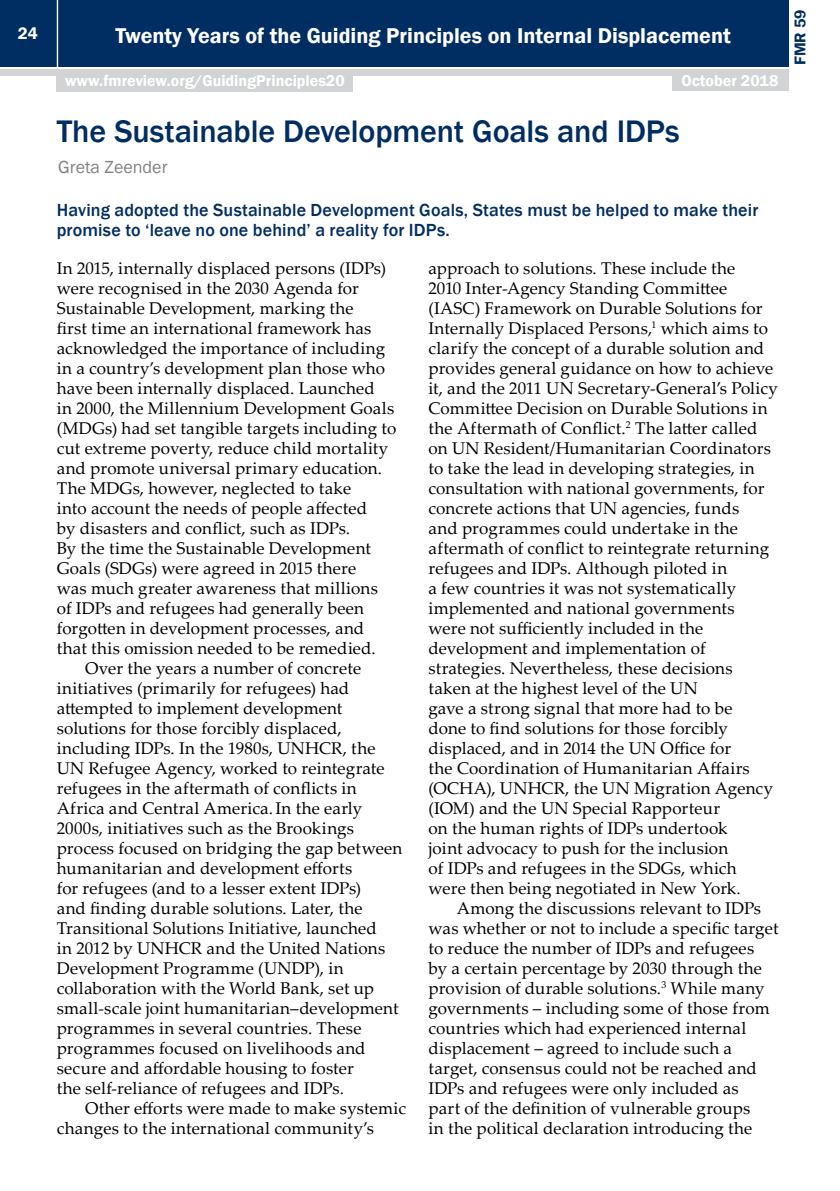
<style>
.page{position:relative;width:840px;height:1191px;background:#fff}
.page>*{position:absolute;margin:0;border:0;box-sizing:border-box;transform-origin:0 0}
.t1{font:500 32px "Franklin Gothic";letter-spacing:-.005em;color:#002d62}
.t2{font:600 22px "Franklin Gothic";color:#fff}
.t3{font:500 18px/20px "Franklin Gothic";letter-spacing:.01em;color:#002d62}
.t4{font:18px "Franklin Gothic";color:#808285}
.t5{font:17px/20px "Palatino Linotype";letter-spacing:.005em;color:#000}
.t6{font:600 17px "Franklin Gothic";color:#fff}
.t7{font:600 16px "Franklin Gothic";color:#fff}
.t8{font:600 16px "Franklin Gothic";color:#002d62}
</style>
<div class="page">
<div style="left:0;top:0;width:787px;height:66px;background:#002d62"></div>
<div style="left:0;top:69px;width:787px;height:6px;background:#d1d3d4"></div>
<hr style="left:57px;top:0;width:1px;height:67px;background:#fff">
<div style="left:671px;top:73px;width:116px;height:18px;background:#d1d3d4"></div>
<div style="left:57px;top:74px;width:296px;height:18px;background:#d1d3d4"></div>
<p class="t6" style="left:18px;top:23px;width:21px">24</p>
<p class="t2" style="left:115px;top:22px;width:616px">Twenty Years of the Guiding Principles on Internal Displacement</p>
<p class="t7" style="left:65px;top:71px;width:281px">www.fmreview.org/GuidingPrinciples20</p>
<p class="t7" style="left:681px;top:71px;width:98px">October 2018</p>
<h1 class="t1" style="left:57px;top:111px;width:624px">The Sustainable Development Goals and IDPs</h1>
<p class="t4" style="left:58px;top:156px;width:111px">Greta Zeender</p>
<p class="t3" style="left:57px;top:200px;width:702px">Having adopted the Sustainable Development Goals, States must be helped to make their promise to ‘leave no one behind’ a reality for IDPs.</p>
<p class="t5" style="left:57px;top:257px;width:330px">In 2015, internally displaced persons (IDPs)</p>
<p class="t5" style="left:57px;top:277px;width:303px">were recognised in the 2030 Agenda for</p>
<p class="t5" style="left:57px;top:297px;width:298px">Sustainable Development, marking the</p>
<p class="t5" style="left:57px;top:317px;width:316px">first time an international framework has</p>
<p class="t5" style="left:57px;top:337px;width:330px">acknowledged the importance of including</p>
<p class="t5" style="left:57px;top:357px;width:329px">in a country’s development plan those who</p>
<p class="t5" style="left:57px;top:377px;width:319px">have been internally displaced. Launched</p>
<p class="t5" style="left:57px;top:397px;width:339px">in 2000, the Millennium Development Goals</p>
<p class="t5" style="left:57px;top:417px;width:341px">(MDGs) had set tangible targets including to</p>
<p class="t5" style="left:57px;top:437px;width:333px">cut extreme poverty, reduce child mortality</p>
<p class="t5" style="left:57px;top:457px;width:327px">and promote universal primary education.</p>
<p class="t5" style="left:57px;top:477px;width:296px">The MDGs, however, neglected to take</p>
<p class="t5" style="left:57px;top:497px;width:312px">into account the needs of people affected</p>
<p class="t5" style="left:57px;top:517px;width:295px">by disasters and conflict, such as IDPs.</p>
<p class="t5" style="left:57px;top:537px;width:315px">By the time the Sustainable Development</p>
<p class="t5" style="left:57px;top:557px;width:301px">Goals (SDGs) were agreed in 2015 there</p>
<p class="t5" style="left:57px;top:577px;width:322px">was much greater awareness that millions</p>
<p class="t5" style="left:57px;top:597px;width:309px">of IDPs and refugees had generally been</p>
<p class="t5" style="left:57px;top:617px;width:309px">forgotten in development processes, and</p>
<p class="t5" style="left:57px;top:637px;width:320px">that this omission needed to be remedied.</p>
<p class="t5" style="left:85px;top:657px;width:277px">Over the years a number of concrete</p>
<p class="t5" style="left:57px;top:677px;width:294px">initiatives (primarily for refugees) had</p>
<p class="t5" style="left:57px;top:697px;width:287px">attempted to implement development</p>
<p class="t5" style="left:57px;top:717px;width:286px">solutions for those forcibly displaced,</p>
<p class="t5" style="left:57px;top:737px;width:320px">including IDPs. In the 1980s, UNHCR, the</p>
<p class="t5" style="left:57px;top:757px;width:329px">UN Refugee Agency, worked to reintegrate</p>
<p class="t5" style="left:57px;top:777px;width:301px">refugees in the aftermath of conflicts in</p>
<p class="t5" style="left:57px;top:797px;width:307px">Africa and Central America.In the early</p>
<p class="t5" style="left:57px;top:817px;width:299px">2000s, initiatives such as the Brookings</p>
<p class="t5" style="left:57px;top:837px;width:347px">process focused on bridging the gap between</p>
<p class="t5" style="left:57px;top:857px;width:297px">humanitarian and development efforts</p>
<p class="t5" style="left:57px;top:877px;width:306px">for refugees (and to a lesser extent IDPs)</p>
<p class="t5" style="left:57px;top:897px;width:307px">and finding durable solutions. Later, the</p>
<p class="t5" style="left:57px;top:917px;width:321px">Transitional Solutions Initiative, launched</p>
<p class="t5" style="left:57px;top:937px;width:330px">in 2012 by UNHCR and the United Nations</p>
<p class="t5" style="left:57px;top:957px;width:288px">Development Programme (UNDP), in</p>
<p class="t5" style="left:57px;top:977px;width:319px">collaboration with the World Bank, set up</p>
<p class="t5" style="left:57px;top:997px;width:343px">small-scale joint humanitarian–development</p>
<p class="t5" style="left:57px;top:1017px;width:306px">programmes in several countries. These</p>
<p class="t5" style="left:57px;top:1037px;width:310px">programmes focused on livelihoods and</p>
<p class="t5" style="left:57px;top:1057px;width:298px">secure and affordable housing to foster</p>
<p class="t5" style="left:57px;top:1077px;width:288px">the self-reliance of refugees and IDPs.</p>
<p class="t5" style="left:85px;top:1097px;width:322px">Other efforts were made to make systemic</p>
<p class="t5" style="left:57px;top:1117px;width:319px">changes to the international community’s</p>
<p class="t5" style="left:428px;top:257px;width:351px">approach to solutions. These include the<br>2010 Inter-Agency Standing Committee (IASC) Framework on Durable Solutions for Internally Displaced Persons,<sup>1</sup> which aims to clarify the concept of a durable solution and provides general guidance on how to achieve it, and the 2011 UN Secretary-General’s Policy Committee Decision on Durable Solutions in the Aftermath of Conflict.<sup>2</sup> The latter called on UN Resident/Humanitarian Coordinators to take the lead in developing strategies, in consultation with national governments, for concrete actions that UN agencies, funds<br>and programmes could undertake in the aftermath of conflict to reintegrate returning refugees and IDPs. Although piloted in<br>a few countries it was not systematically implemented and national governments<br>were not sufficiently included in the development and implementation of strategies. Nevertheless, these decisions taken at the highest level of the UN<br>gave a strong signal that more had to be<br>done to find solutions for those forcibly displaced, and in 2014 the UN Office for<br>the Coordination of Humanitarian Affairs (OCHA), UNHCR, the UN Migration Agency (IOM) and the UN Special Rapporteur<br>on the human rights of IDPs undertook<br>joint advocacy to push for the inclusion<br>of IDPs and refugees in the SDGs, which were then being negotiated in New York.</p>
<p class="t5" style="left:428px;top:897px;width:351px;text-indent:28px">Among the discussions relevant to IDPs was whether or not to include a specific target to reduce the number of IDPs and refugees<br>by a certain percentage by 2030 through the provision of durable solutions.<sup>3</sup> While many governments – including some of those from countries which had experienced internal displacement – agreed to include such a target, consensus could not be reached and IDPs and refugees were only included as<br>part of the definition of vulnerable groups<br>in the political declaration introducing the</p>
<p class="t8" style="left:789px;top:65px;width:57px;rotate:-90deg">FMR 59</p>
</div>
